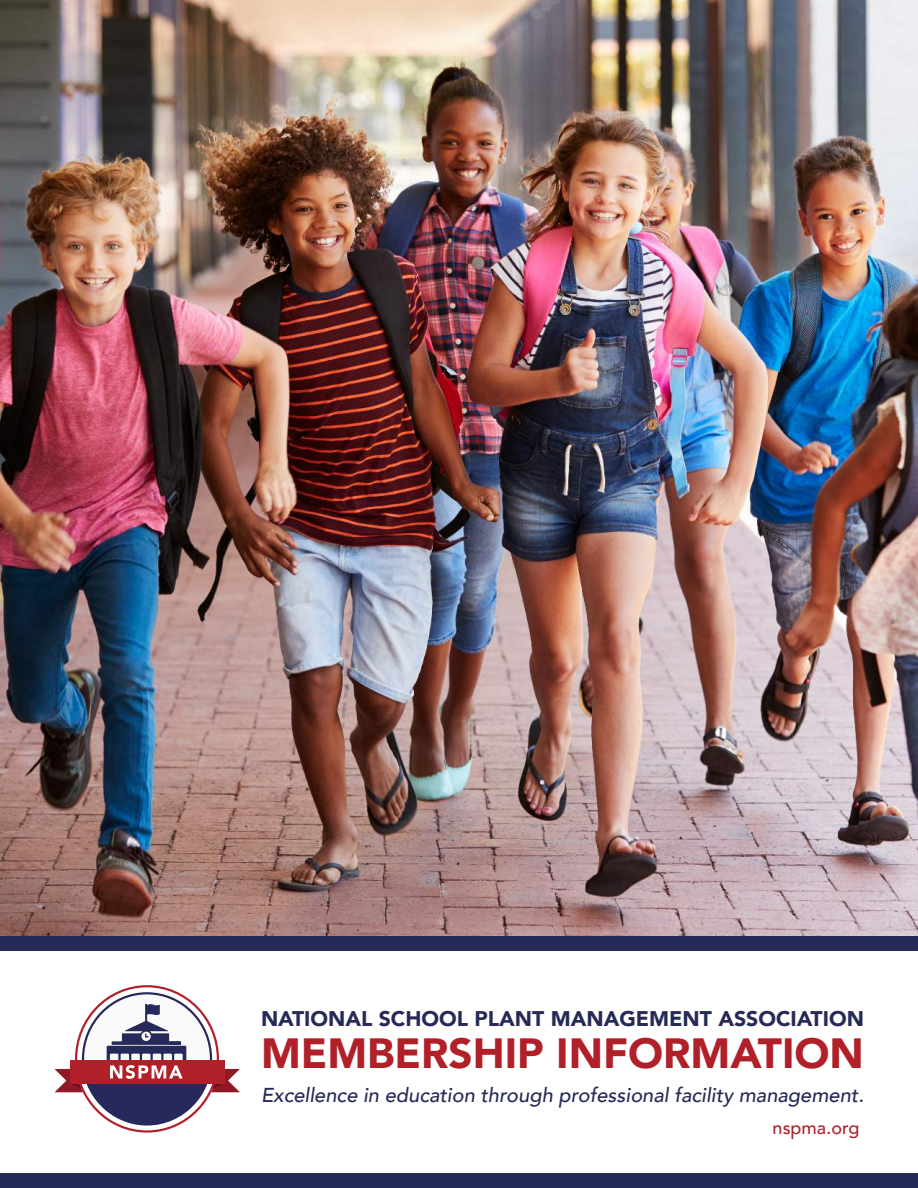
<style>
.page{position:relative;width:918px;height:1188px;background:#fff}
.page>*{position:absolute;margin:0;border:0;box-sizing:border-box;transform-origin:0 0}
.t1{font:900 42.15px "Avenir";color:#b12029}
.t2{font:900 21.15px "Avenir";color:#252a57}
.t3{font:italic 500 20.1px "Avenir";color:#252a57}
.t4{font:500 18px "Avenir";color:#b12029}
</style>
<div class="page">
<img style="left:0;top:0;width:918px;height:937px">
<div style="left:0;top:937px;width:918px;height:14px;background:#252a57"></div>
<div style="left:0;top:1173px;width:918px;height:15px;background:#252a57"></div>
<svg style="left:83px;top:993px;width:128px;height:131px"></svg>
<svg style="left:55px;top:1003px;width:185px;height:121px"></svg>
<p class="t2" style="left:261px;top:1010px;width:605px">NATIONAL SCHOOL PLANT MANAGEMENT ASSOCIATION</p>
<h1 class="t1" style="left:261px;top:1036px;width:605px">MEMBERSHIP INFORMATION</h1>
<p class="t3" style="left:261px;top:1087px;width:605px">Excellence in education through professional facility management.</p>
<p class="t4" style="left:773px;top:1120px;width:88px">nspma.org</p>
</div>
